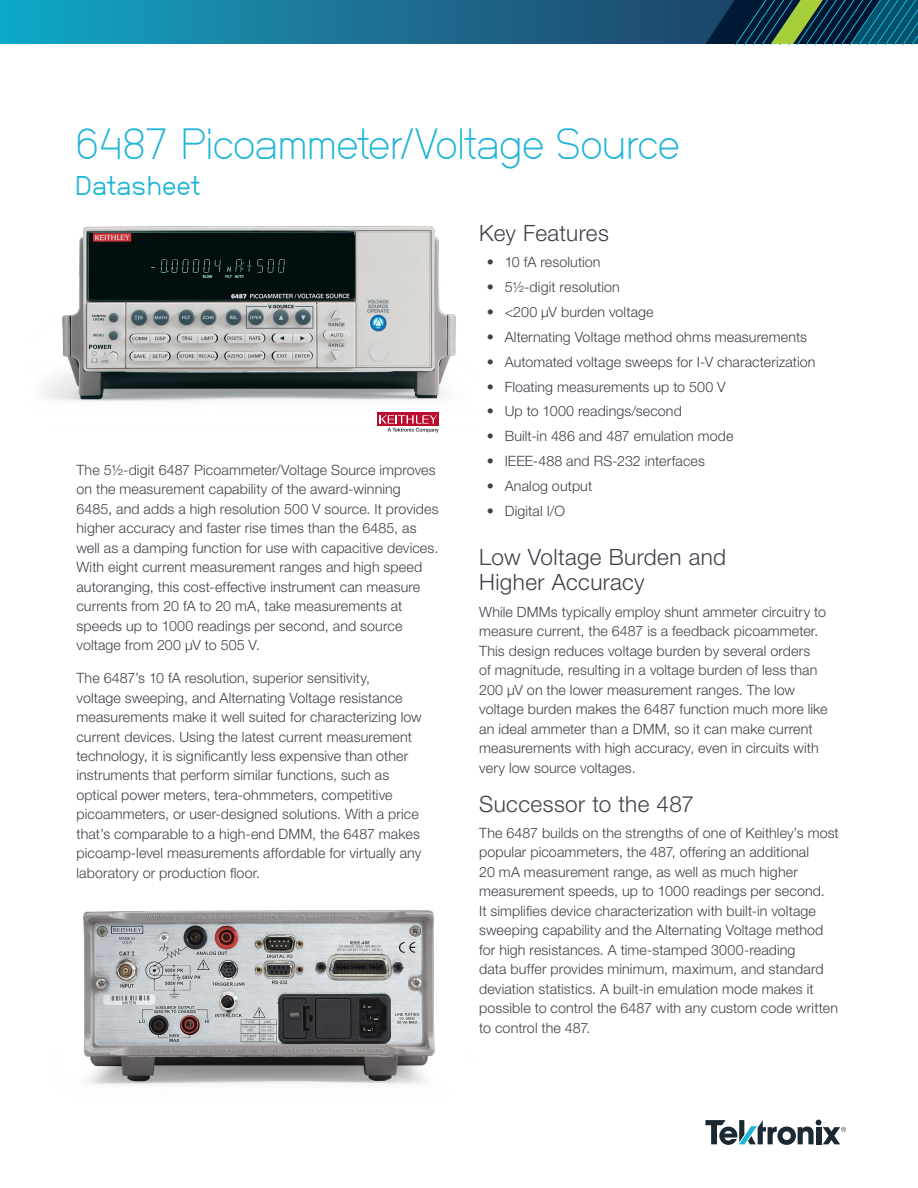
<style>
.page{position:relative;width:918px;height:1188px;background:#fff}
.page>*{position:absolute;margin:0;border:0;box-sizing:border-box;transform-origin:0 0}
.t1{font:43.5px "Neubau Grotesk Mag";letter-spacing:-.03em;color:#1cb5d8}
.t2{font:27px "Neubau Grotesk Nor";color:#1cb5d8}
.t3{font:300 22.5px/25.5px "Helvetica Neue LT Std";letter-spacing:.015em;color:#3e434a}
.t4{font:300 14.25px/19.5px "Helvetica Neue LT Std";letter-spacing:.01em;color:#3e434a}
</style>
<div class="page">
<svg style="left:0;top:0;width:918px;height:44px;background:#186b88"></svg>
<svg style="left:705px;top:1120px;width:141px;height:25px"></svg>
<img style="left:43px;top:226px;width:413px;height:206px">
<img style="left:83px;top:910px;width:352px;height:175px">
<h1 class="t1" style="left:75px;top:118px;width:607px">6487 Picoammeter/Voltage Source</h1>
<h2 class="t2" style="left:75px;top:170px;width:127px">Datasheet</h2>
<p class="t4" style="left:76px;top:459px;width:364px">The 5½-digit 6487 Picoammeter/Voltage Source improves on the measurement capability of the award-winning 6485, and adds a high resolution 500 V source. It provides higher accuracy and faster rise times than the 6485, as well as a damping function for use with capacitive devices.<br>With eight current measurement ranges and high speed autoranging, this cost-effective instrument can measure currents from 20 fA to 20 mA, take measurements at speeds up to 1000 readings per second, and source voltage from 200 µV to 505 V.</p>
<p class="t4" style="left:76px;top:668px;width:347px">The 6487’s 10 fA resolution, superior sensitivity,<br>voltage sweeping, and Alternating Voltage resistance measurements make it well suited for characterizing low current devices. Using the latest current measurement technology, it is significantly less expensive than other instruments that perform similar functions, such as optical power meters, tera-ohmmeters, competitive picoammeters, or user-designed solutions. With a price that’s comparable to a high-end DMM, the 6487 makes picoamp-level measurements affordable for virtually any laboratory or production floor.</p>
<h3 class="t3" style="left:479px;top:220px;width:131px">Key Features</h3>
<p class="t4" style="left:487px;top:252px;width:115px">• 10 fA resolution</p>
<p class="t4" style="left:487px;top:277px;width:135px">• 5½-digit resolution</p>
<p class="t4" style="left:487px;top:302px;width:168px">• &lt;200 µV burden voltage</p>
<p class="t4" style="left:487px;top:327px;width:322px">• Alternating Voltage method ohms measurements</p>
<p class="t4" style="left:487px;top:352px;width:330px">• Automated voltage sweeps for I-V characterization</p>
<p class="t4" style="left:487px;top:376px;width:240px">• Floating measurements up to 500 V</p>
<p class="t4" style="left:487px;top:401px;width:197px">• Up to 1000 readings/second</p>
<p class="t4" style="left:487px;top:426px;width:248px">• Built-in 486 and 487 emulation mode</p>
<p class="t4" style="left:487px;top:451px;width:220px">• IEEE-488 and RS-232 interfaces</p>
<p class="t4" style="left:487px;top:476px;width:107px">• Analog output</p>
<p class="t4" style="left:487px;top:501px;width:80px">• Digital I/O</p>
<h3 class="t3" style="left:479px;top:544px;width:248px">Low Voltage Burden and<br>Higher Accuracy</h3>
<p class="t4" style="left:479px;top:602px;width:350px">While DMMs typically employ shunt ammeter circuitry to measure current, the 6487 is a feedback picoammeter.<br>This design reduces voltage burden by several orders<br>of magnitude, resulting in a voltage burden of less than 200 µV on the lower measurement ranges. The low voltage burden makes the 6487 function much more like an ideal ammeter than a DMM, so it can make current measurements with high accuracy, even in circuits with very low source voltages.</p>
<h3 class="t3" style="left:479px;top:791px;width:216px">Successor to the 487</h3>
<p class="t4" style="left:479px;top:823px;width:361px">The 6487 builds on the strengths of one of Keithley’s most popular picoammeters, the 487, offering an additional<br>20 mA measurement range, as well as much higher measurement speeds, up to 1000 readings per second.<br>It simplifies device characterization with built-in voltage sweeping capability and the Alternating Voltage method for high resistances. A time-stamped 3000-reading<br>data buffer provides minimum, maximum, and standard deviation statistics. A built-in emulation mode makes it possible to control the 6487 with any custom code written to control the 487.</p>
</div>
